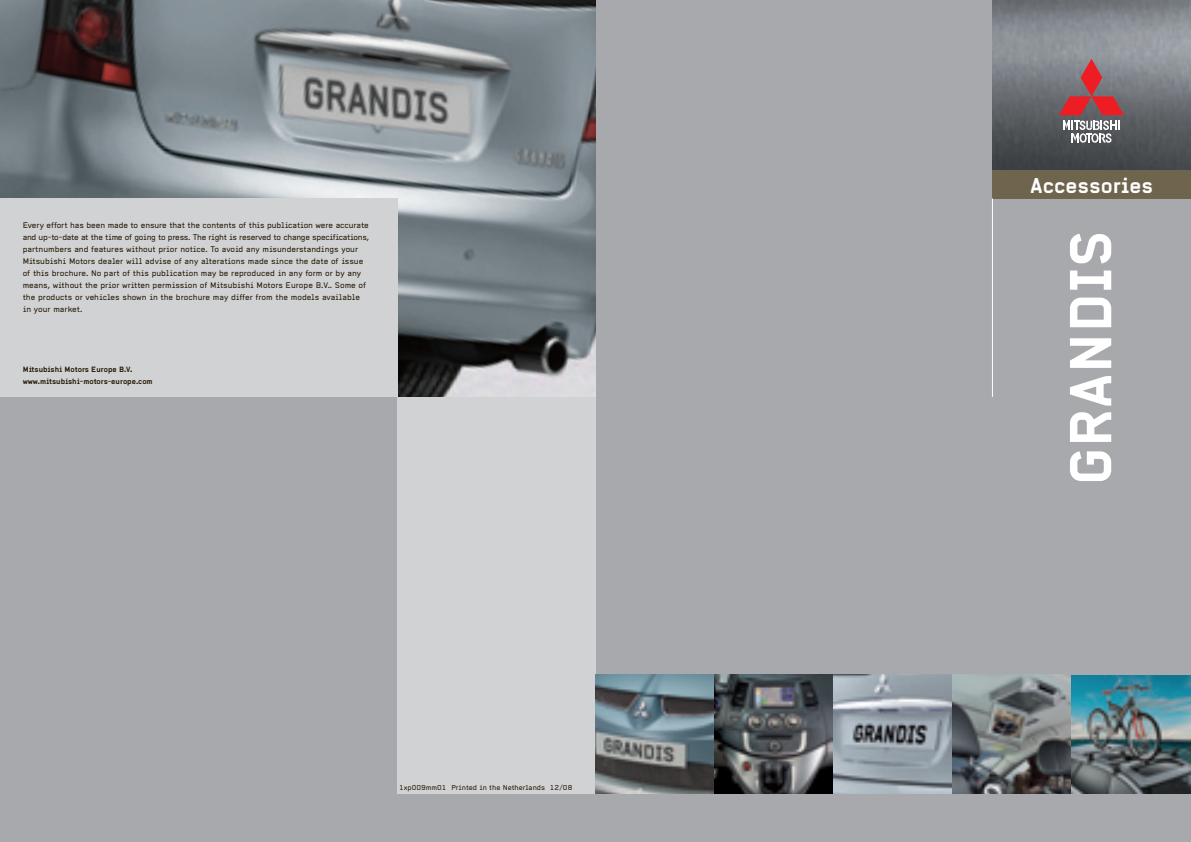
<style>
.page{position:relative;width:1191px;height:842px;background:#a8a9ad}
.page>*{position:absolute;margin:0;border:0;box-sizing:border-box;transform-origin:0 0}
.t1{font:700 58px "Alpha Headline Pro";color:#fff}
.t2{font:700 21px "Alpha Headline Pro";color:#fff}
.t3{font:8px/12px "Alpha Headline Pro";letter-spacing:-.01em;color:#251a05}
.t4{font:700 7.5px/12px "Alpha Headline Pro";color:#251a05}
.t5{font:7px "Alpha Headline Pro";color:#251a05}
</style>
<div class="page">
<img style="left:992px;top:0;width:199px;height:170px">
<svg style="left:1058px;top:59px;width:66px;height:56px;background:#9f5d63"></svg>
<svg style="left:1063px;top:121px;width:56px;height:22px"></svg>
<div style="left:992px;top:170px;width:199px;height:28px;background:#6f654e"></div>
<hr style="left:992px;top:198px;width:1px;height:199px;background:#fff">
<img style="left:0;top:0;width:595px;height:397px">
<div style="left:0;top:198px;width:397px;height:199px;background:#d1d2d4"></div>
<div style="left:397px;top:397px;width:198px;height:397px;background:#d1d2d4"></div>
<img style="left:595px;top:675px;width:596px;height:119px">
<p class="t3" style="left:23px;top:219px;width:348px">Every effort has been made to ensure that the contents of this publication were accurate and up-to-date at the time of going to press. The right is reserved to change specifications, partnumbers and features without prior notice. To avoid any misunderstandings your Mitsubishi Motors dealer will advise of any alterations made since the date of issue of this brochure. No part of this publication may be reproduced in any form or by any means, without the prior written permission of Mitsubishi Motors Europe B.V.. Some of the products or vehicles shown in the brochure may differ from the models available in your market.</p>
<p class="t4" style="left:23px;top:363px;width:131px">Mitsubishi Motors Europe B.V. www.mitsubishi-motors-europe.com</p>
<p class="t5" style="left:399px;top:784px;width:175px">1xp009mm01 Printed in the Netherlands 12/08</p>
<h2 class="t2" style="left:1030px;top:173px;width:124px">Accessories</h2>
<h1 class="t1" style="left:1055px;top:485px;width:257px;rotate:-90deg">GRANDIS</h1>
</div>
